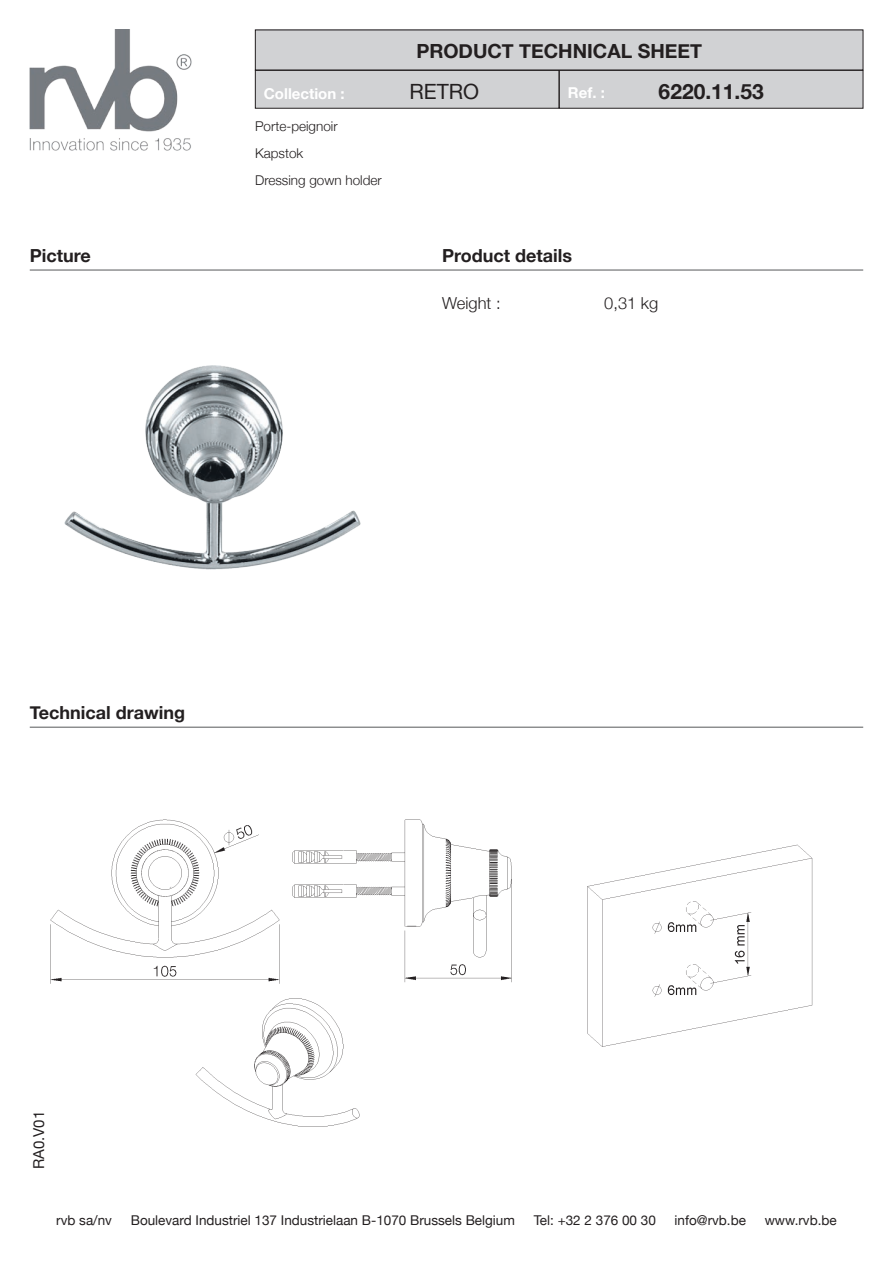
<style>
.page{position:relative;width:893px;height:1263px;background:#fff}
.page>*{position:absolute;margin:0;border:0;box-sizing:border-box;transform-origin:0 0}
.t1{font:700 21px "Helvetica Neue";color:#231f20}
.t2{font:21px "Helvetica Neue";color:#231f20}
.t3{font:700 19.5px "Helvetica Neue";color:#231f20}
.t4{font:700 18px "Helvetica Neue";color:#231f20}
.t5{font:300 16.5px "Helvetica Neue";color:#231f20}
.t6{font:700 15px "Helvetica Neue";color:#fff}
.t7{font:15px "Helvetica Neue";color:#231f20}
.t8{font:13.5px "Helvetica Neue";color:#231f20}
.t9{font:300 13.5px "Helvetica Neue";color:#231f20}
</style>
<div class="page">
<img style="left:30px;top:30px;width:162px;height:121px">
<div style="left:255px;top:70px;width:304px;height:38px;background:#d1d2d4"></div>
<div style="left:255px;top:70px;width:304px;height:38px;border:1px solid #231f20"></div>
<div style="left:559px;top:70px;width:304px;height:38px;background:#d1d2d4"></div>
<div style="left:559px;top:70px;width:304px;height:38px;border:1px solid #231f20"></div>
<div style="left:255px;top:30px;width:608px;height:40px;background:#d1d2d4"></div>
<hr style="left:30px;top:727px;width:833px;height:1px;background:#57585a">
<hr style="left:30px;top:270px;width:833px;height:1px;background:#57585a">
<img style="left:64px;top:366px;width:297px;height:204px">
<img style="left:50px;top:819px;width:411px;height:308px">
<img style="left:461px;top:844px;width:352px;height:203px">
<h2 class="t3" style="left:416px;top:39px;width:287px">PRODUCT TECHNICAL SHEET</h2>
<p class="t2" style="left:410px;top:79px;width:71px">RETRO</p>
<p class="t1" style="left:659px;top:79px;width:107px">6220.11.53</p>
<p class="t6" style="left:264px;top:84px;width:82px">Collection :</p>
<p class="t6" style="left:568px;top:83px;width:38px">Ref. :</p>
<h3 class="t4" style="left:30px;top:244px;width:63px">Picture</h3>
<p class="t9" style="left:255px;top:118px;width:84px">Porte-peignoir</p>
<p class="t9" style="left:255px;top:145px;width:50px">Kapstok</p>
<p class="t9" style="left:255px;top:172px;width:128px">Dressing gown holder</p>
<h3 class="t4" style="left:442px;top:244px;width:131px">Product details</h3>
<p class="t5" style="left:442px;top:293px;width:60px">Weight :</p>
<p class="t5" style="left:604px;top:293px;width:56px">0,31 kg</p>
<h3 class="t4" style="left:30px;top:702px;width:157px">Technical drawing</h3>
<p class="t7" style="left:30px;top:1169px;width:60px;rotate:-90deg">RA0.V01</p>
<p class="t8" style="left:56px;top:1212px;width:57px">rvb sa/nv</p>
<p class="t8" style="left:131px;top:1212px;width:386px">Boulevard Industriel 137 Industrielaan B-1070 Brussels Belgium</p>
<p class="t8" style="left:534px;top:1212px;width:124px">Tel: +32 2 376 00 30</p>
<p class="t8" style="left:675px;top:1212px;width:73px">info@rvb.be</p>
<p class="t8" style="left:765px;top:1212px;width:73px">www.rvb.be</p>
</div>
